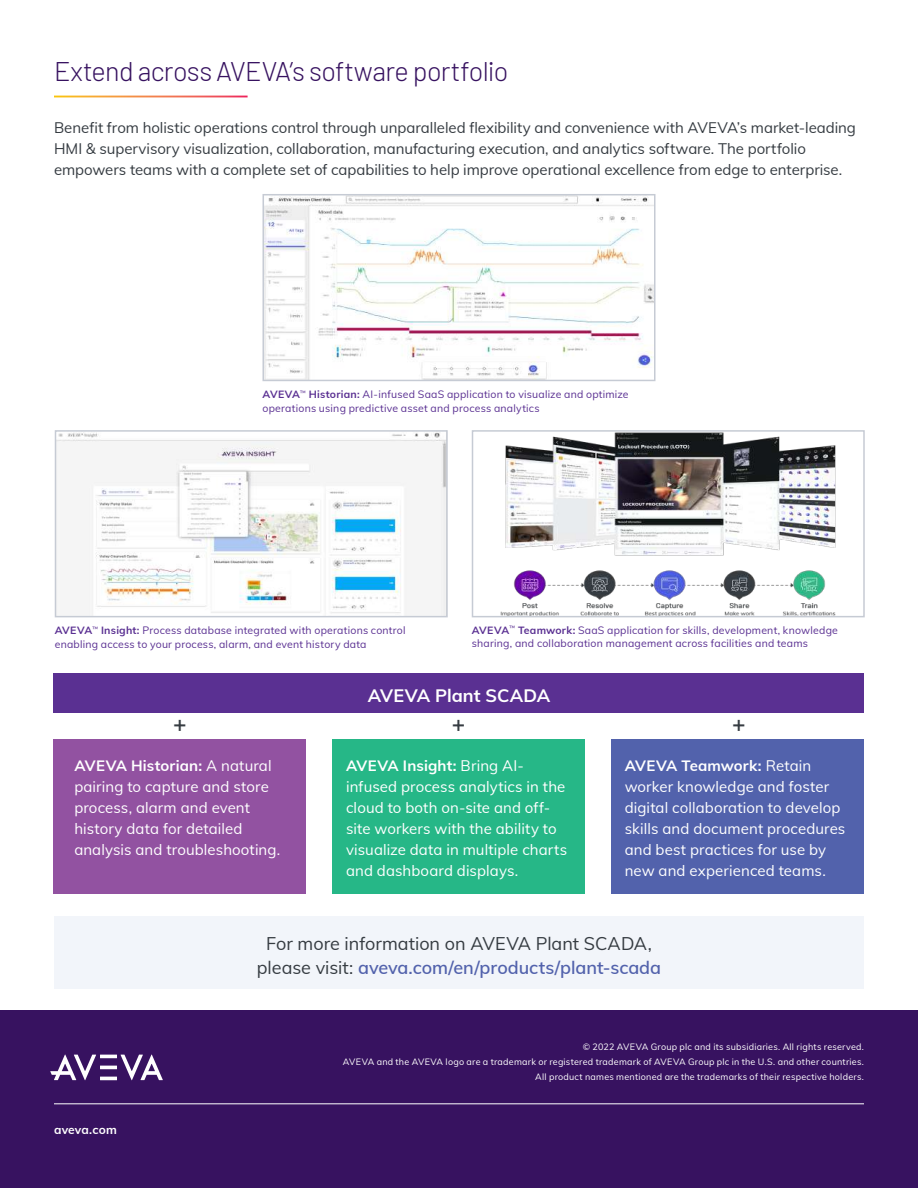
<style>
.page{position:relative;width:918px;height:1188px;background:#fff}
.page>*{position:absolute;margin:0;border:0;box-sizing:border-box;transform-origin:0 0}
.t1{font:300 27px "Barlow";letter-spacing:-.025em;color:#371260}
.t2{font:700 22.5px "Muli";color:#363c42}
.t3{font:18px/24px "Muli";color:#363c42;text-align:center}
.t4{font:700 18px "Muli";color:#fff}
.t5{font:15px/21px "Muli";letter-spacing:.005em;color:#fff}
.t6{font:15px/21px "Muli";letter-spacing:-.005em;color:#363c42}
.t7{font:700 12px "Muli";letter-spacing:.015em;color:#fff}
.t8{font:10.5px/13.5px "Muli";letter-spacing:.02em;color:#5a3092}
.t9{font:9px/15px "Muli";letter-spacing:.025em;color:#fff;text-align:right}
.s1{font-weight:700}
.s2{font-weight:600;color:#5262ac}
</style>
<div class="page">
<div style="left:0;top:1010px;width:918px;height:178px;background:#371260"></div>
<hr style="left:100px;top:1077px;width:17px;height:3px;background:#fff">
<hr style="left:100px;top:1066px;width:17px;height:3px;background:#fff">
<hr style="left:100px;top:1055px;width:17px;height:3px;background:#fff">
<svg style="left:50px;top:1055px;width:46px;height:25px"></svg>
<svg style="left:121px;top:1055px;width:42px;height:25px"></svg>
<hr style="left:54px;top:1104px;width:810px;height:1px;background:#fff">
<div style="left:54px;top:916px;width:810px;height:73px;background:#f2f5fa"></div>
<img style="left:265px;top:197px;width:388px;height:181px">
<div style="left:262px;top:194px;width:394px;height:187px;border:2px solid #c6cbd4"></div>
<img style="left:58px;top:433px;width:387px;height:181px">
<div style="left:55px;top:430px;width:393px;height:187px;border:2px solid #c6cbd4"></div>
<img style="left:500px;top:433px;width:336px;height:181px">
<div style="left:472px;top:430px;width:393px;height:187px;border:2px solid #c6cbd4"></div>
<div style="left:54px;top:739px;width:252px;height:154px;background:#9252a1"></div>
<div style="left:332px;top:739px;width:253px;height:154px;background:#26b787"></div>
<div style="left:611px;top:739px;width:253px;height:154px;background:#5262ac"></div>
<div style="left:54px;top:673px;width:810px;height:39px;background:#5a3092"></div>
<h1 class="t1" style="left:54px;top:52px;width:456px">Extend across AVEVA’s software portfolio</h1>
<p class="t6" style="left:54px;top:116px;width:804px">Benefit from holistic operations control through unparalleled flexibility and convenience with AVEVA’s market-leading<br>HMI &amp; supervisory visualization, collaboration, manufacturing execution, and analytics software. The portfolio empowers teams with a complete set of capabilities to help improve operational excellence from edge to enterprise.</p>
<p class="t8" style="left:262px;top:387px;width:368px"><span class="s1">AVEVA</span><sup>™</sup> <span class="s1">Historian:</span> AI-infused SaaS application to visualize and optimize operations using predictive asset and process analytics</p>
<p class="t8" style="left:55px;top:623px;width:352px"><span class="s1">AVEVA</span><sup>™</sup> <span class="s1">Insight:</span> Process database integrated with operations control enabling access to your process, alarm, and event history data</p>
<p class="t8" style="left:472px;top:623px;width:368px"><span class="s1">AVEVA</span><sup>™</sup> <span class="s1">Teamwork:</span> SaaS application for skills, development, knowledge sharing, and collaboration management across facilities and teams</p>
<p class="t4" style="left:368px;top:682px;width:184px">AVEVA Plant SCADA</p>
<h2 class="t2" style="left:173px;top:707px;width:15px">+</h2>
<h2 class="t2" style="left:452px;top:707px;width:15px">+</h2>
<h2 class="t2" style="left:732px;top:707px;width:15px">+</h2>
<p class="t5" style="left:74px;top:754px;width:207px"><span class="s1">AVEVA Historian:</span> A natural pairing to capture and store process, alarm and event history data for detailed analysis and troubleshooting.</p>
<p class="t5" style="left:346px;top:754px;width:223px"><span class="s1">AVEVA Insight:</span> Bring AI&shy;infused process analytics in the cloud to both on-site and off&shy;site workers with the ability to visualize data in multiple charts and dashboard displays.</p>
<p class="t5" style="left:625px;top:754px;width:222px"><span class="s1">AVEVA Teamwork:</span> Retain worker knowledge and foster digital collaboration to develop skills and document procedures and best practices for use by new and experienced teams.</p>
<p class="t3" style="left:257px;top:930px;width:406px">For more information on AVEVA Plant SCADA, please visit: <span class="s2">aveva.com/en/products/plant-scada</span></p>
<p class="t7" style="left:54px;top:1121px;width:64px">aveva.com</p>
<p class="t9" style="left:343px;top:1039px;width:523px">© 2022 AVEVA Group plc and its subsidiaries. All rights reserved.<br>AVEVA and the AVEVA logo are a trademark or registered trademark of AVEVA Group plc in the U.S. and other countries.<br>All product names mentioned are the trademarks of their respective holders.</p>
</div>
